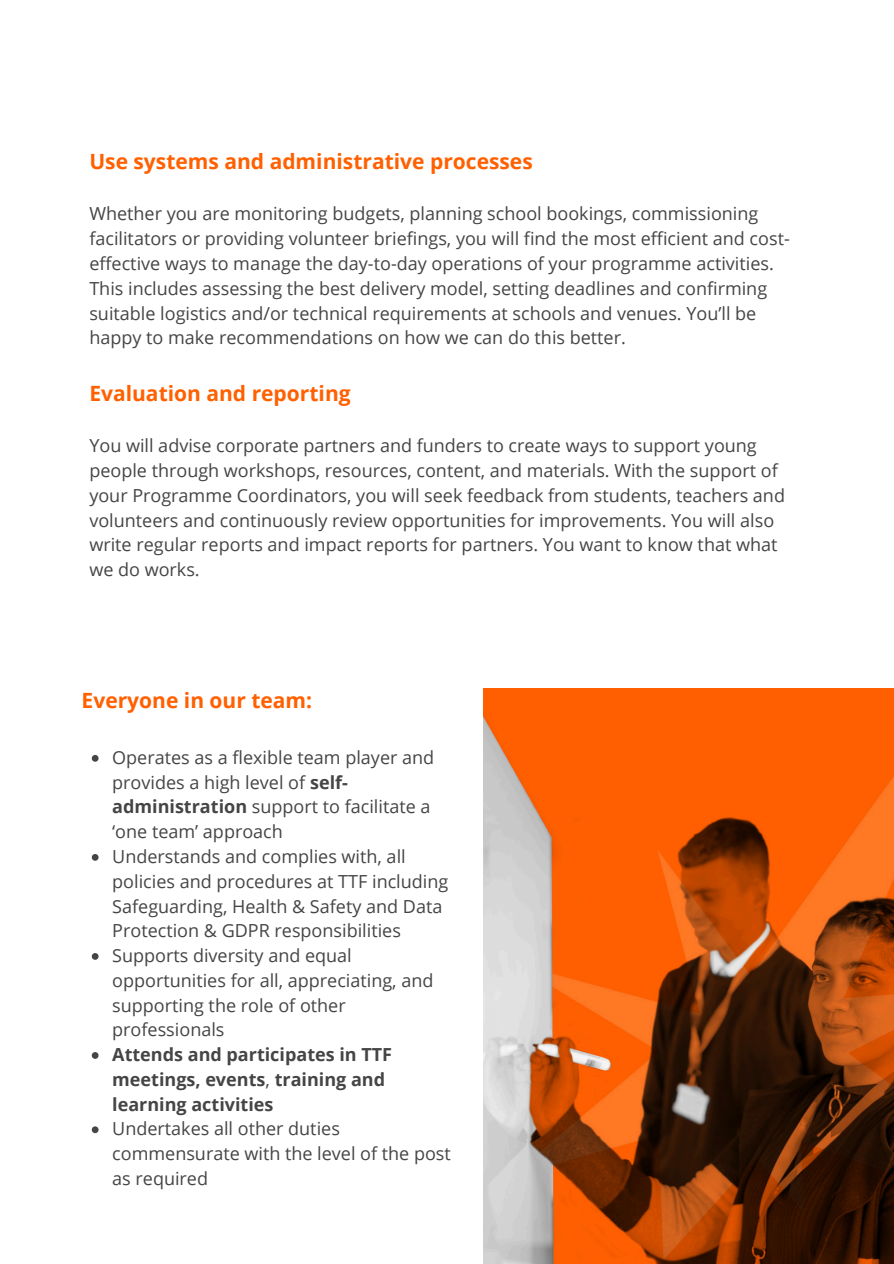
<style>
.page{position:relative;width:894px;height:1264px;background:#fff}
.page>*{position:absolute;margin:0;border:0;box-sizing:border-box;transform-origin:0 0}
.t1{font:700 21px "Open Sans";color:#ff6000}
.t2{font:18px/24.8px "Open Sans";color:#454545}
.t3{font:700 18px/24.8px "Open Sans";color:#454545}
.s1{font-weight:700}
.s2{font-weight:400}
</style>
<div class="page">
<img style="left:483px;top:688px;width:410px;height:575px">
<svg style="left:92px;top:755px;width:6px;height:6px"></svg>
<svg style="left:92px;top:854px;width:6px;height:6px"></svg>
<svg style="left:92px;top:953px;width:6px;height:6px"></svg>
<svg style="left:92px;top:1052px;width:6px;height:6px"></svg>
<svg style="left:92px;top:1126px;width:6px;height:7px"></svg>
<p class="t1" style="left:89px;top:146px;width:445px">Use systems and administrative processes</p>
<p class="t2" style="left:89px;top:201px;width:701px">Whether you are monitoring budgets, planning school bookings, commissioning facilitators or providing volunteer briefings, you will find the most efficient and cost&shy;effective ways to manage the day-to-day operations of your programme activities.<br>This includes assessing the best delivery model, setting deadlines and confirming suitable logistics and/or technical requirements at schools and venues. You’ll be happy to make recommendations on how we can do this better.</p>
<p class="t1" style="left:89px;top:378px;width:263px">Evaluation and reporting</p>
<p class="t2" style="left:89px;top:433px;width:697px">You will advise corporate partners and funders to create ways to support young people through workshops, resources, content, and materials. With the support of your Programme Coordinators, you will seek feedback from students, teachers and volunteers and continuously review opportunities for improvements. You will also write regular reports and impact reports for partners. You want to know that what we do works.</p>
<p class="t1" style="left:82px;top:685px;width:232px">Everyone in our team:</p>
<h1 class="t2" style="left:112px;top:744px;width:323px">Operates as a flexible team player and provides a high level of <span class="s1">self&shy;administration</span> support to facilitate a ‘one team’ approach</h1>
<p class="t2" style="left:112px;top:843px;width:337px">Understands and complies with, all policies and procedures at TTF including Safeguarding, Health &amp; Safety and Data Protection &amp; GDPR responsibilities</p>
<h1 class="t2" style="left:112px;top:942px;width:322px">Supports diversity and equal opportunities for all, appreciating, and supporting the role of other professionals</h1>
<p class="t3" style="left:112px;top:1041px;width:281px">Attends and participates in TTF meetings, events<span class="s2">,</span> training and learning activities</p>
<p class="t2" style="left:112px;top:1115px;width:340px">Undertakes all other duties commensurate with the level of the post as required</p>
</div>
